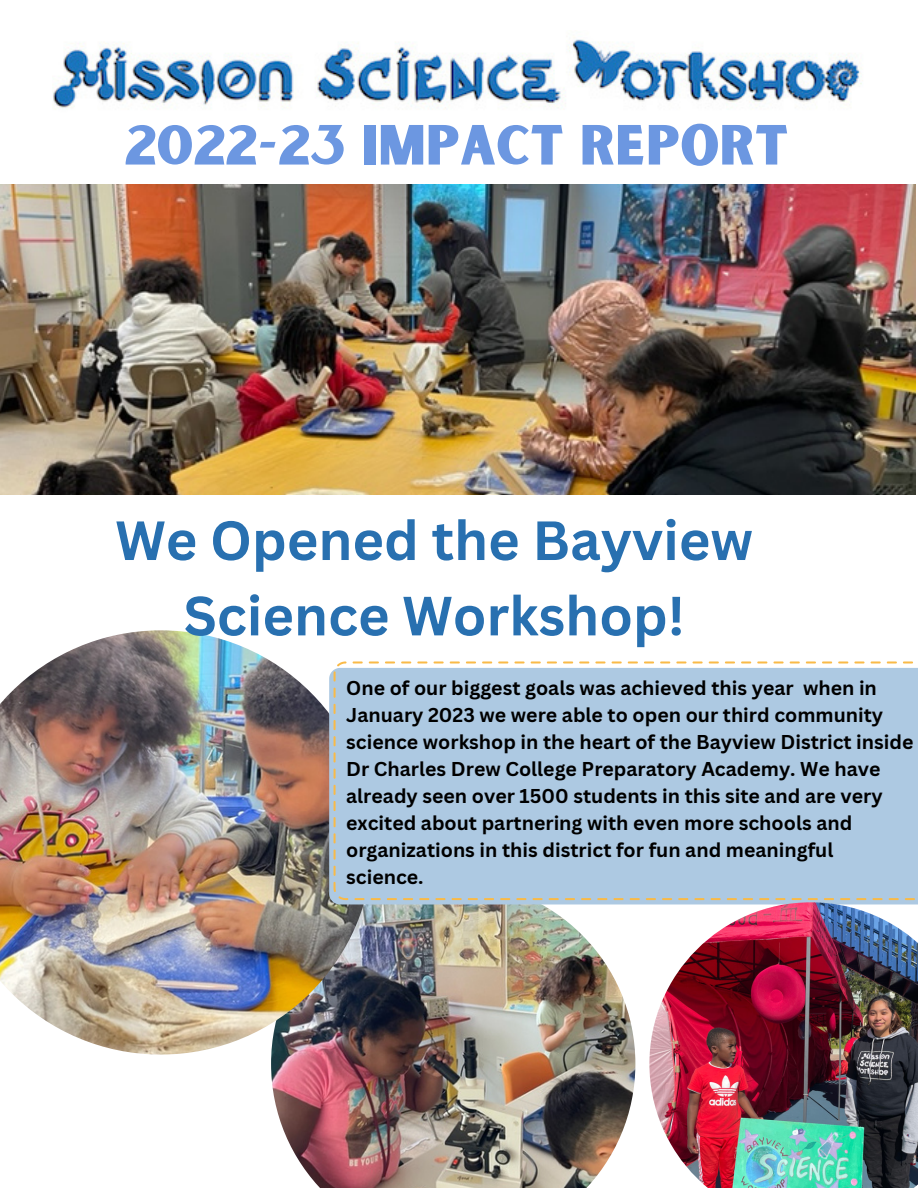
<style>
.page{position:relative;width:918px;height:1188px;background:#fff}
.page>*{position:absolute;margin:0;border:0;box-sizing:border-box;transform-origin:0 0}
.t1{font:700 54px/75.3px "Canva Sans";color:#2870b0;text-align:center}
.t2{font:54px "Sunborn Sans One";color:#6c97e1}
.t3{font:700 19.5px/27px "Canva Sans";color:#000}
</style>
<div class="page">
<img style="left:53px;top:37px;width:809px;height:73px">
<img style="left:0;top:184px;width:915px;height:311px">
<img style="left:271px;top:904px;width:364px;height:284px">
<img style="left:0;top:630px;width:373px;height:425px">
<svg style="left:329px;top:668px;width:589px;height:236px;background:#afc7db"></svg>
<div style="left:334px;top:661px;width:584px;height:239px;background:#adc9e2"></div>
<img style="left:649px;top:902px;width:269px;height:286px">
<p class="t2" style="left:125px;top:111px;width:665px">2022-23 IMPACT REPORT</p>
<p class="t1" style="left:115px;top:501px;width:639px">We Opened the Bayview<br>Science Workshop!</p>
<p class="t3" style="left:346px;top:674px;width:569px">One of our biggest goals was achieved this year when in January 2023 we were able to open our third community science workshop in the heart of the Bayview District inside Dr Charles Drew College Preparatory Academy. We have already seen over 1500 students in this site and are very excited about partnering with even more schools and organizations in this district for fun and meaningful science.</p>
</div>
